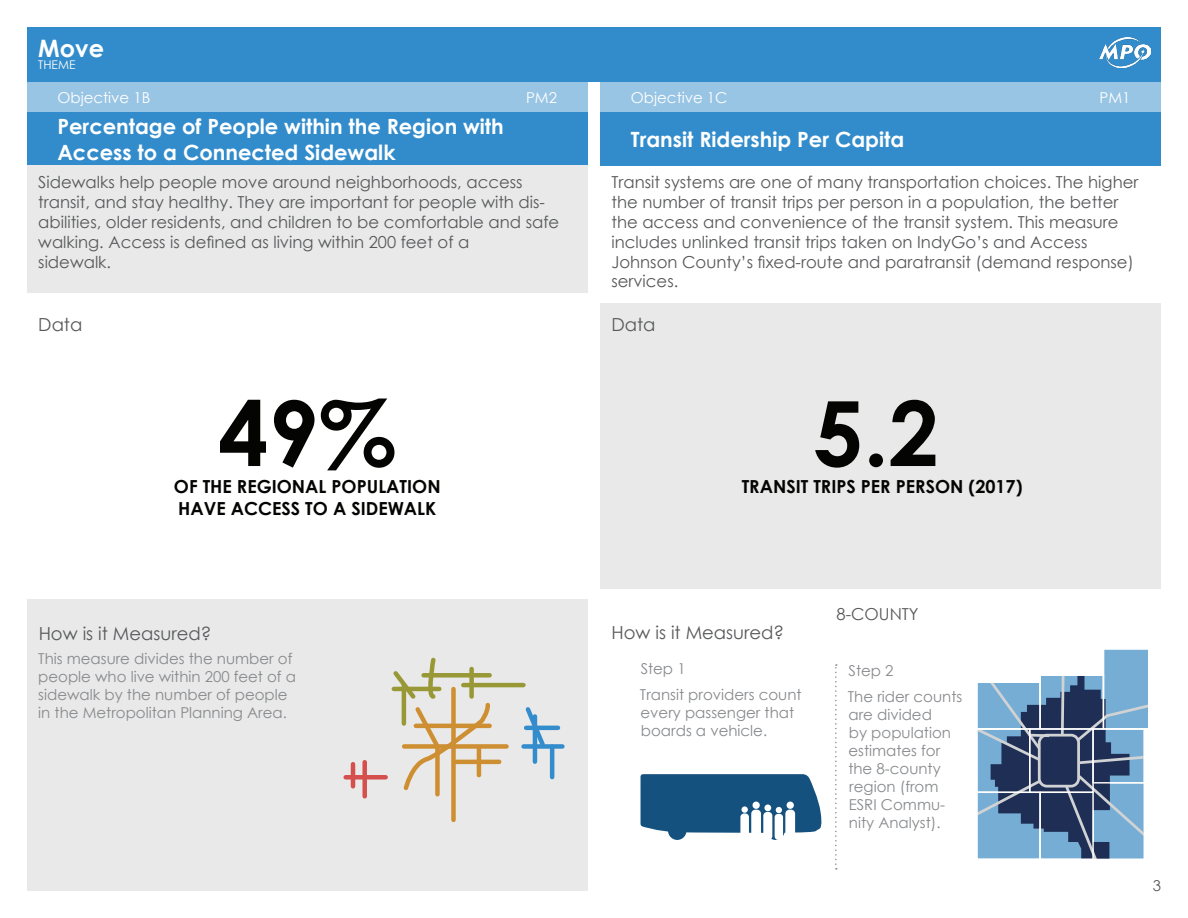
<style>
.page{position:relative;width:1188px;height:918px;background:#fff}
.page>*{position:absolute;margin:0;border:0;box-sizing:border-box;transform-origin:0 0}
.big_number{font:700 90px "Century Gothic";color:#040503}
.t1{font:700 24px "Century Gothic";color:#fff}
.t2{font:700 21px/25.2px "Century Gothic";color:#fff}
.center_text_bold{font:700 18px/21.6px "Century Gothic";color:#040503}
.How_is_it_Measured{font:18px "Century Gothic";color:#57585a}
.Data{font:18px "Century Gothic";color:#57585a}
.text_top__1{font:16.5px/19.8px "Century Gothic";color:#57585a}
.Measured_text{font:15px/18px "Century Gothic";color:#87898c}
.t3{font:15px "Century Gothic";color:#fff}
.t4{font:15px "Century Gothic";color:#57585a}
.t5{font:12px "Century Gothic";color:#fff}
</style>
<div class="page">
<div style="left:27px;top:599px;width:561px;height:292px;background:#e9e9e9"></div>
<div style="left:27px;top:82px;width:561px;height:31px;background:#99c5e5"></div>
<div style="left:600px;top:82px;width:561px;height:31px;background:#99c5e5"></div>
<div style="left:27px;top:27px;width:1134px;height:55px;background:#328ccb"></div>
<div style="left:27px;top:113px;width:561px;height:53px;background:#328ccb"></div>
<div style="left:600px;top:113px;width:561px;height:53px;background:#328ccb"></div>
<div style="left:27px;top:165px;width:561px;height:128px;background:#e9e9e9"></div>
<div style="left:600px;top:303px;width:561px;height:286px;background:#e9e9e9"></div>
<div style="left:451px;top:689px;width:5px;height:131px;background:#cd8f31"></div>
<div style="left:404px;top:744px;width:103px;height:5px;background:#cd8f31"></div>
<hr style="left:456px;top:760px;width:43px;height:4px;background:#cd8f31">
<div style="left:362px;top:762px;width:5px;height:34px;background:#d54f4d"></div>
<div style="left:346px;top:775px;width:40px;height:5px;background:#d54f4d"></div>
<hr style="left:351px;top:764px;width:4px;height:22px;background:#d54f4d">
<div style="left:524px;top:744px;width:38px;height:5px;background:#338ccb"></div>
<svg style="left:522px;top:707px;width:26px;height:43px"></svg>
<hr style="left:533px;top:716px;width:4px;height:46px;background:#338ccb">
<hr style="left:526px;top:726px;width:32px;height:4px;background:#338ccb">
<hr style="left:550px;top:747px;width:4px;height:30px;background:#338ccb">
<svg style="left:391px;top:657px;width:101px;height:142px"></svg>
<div style="left:424px;top:673px;width:66px;height:5px;background:#989936"></div>
<div style="left:469px;top:669px;width:5px;height:28px;background:#989936"></div>
<hr style="left:463px;top:683px;width:60px;height:4px;background:#989936">
<div style="left:668px;top:822px;width:18px;height:18px;border:8px solid #15517e;border-radius:50%"></div>
<div style="left:766px;top:822px;width:19px;height:18px;border:8px solid #15517e;border-radius:50%"></div>
<svg style="left:640px;top:774px;width:182px;height:64px;background:#2f648c"></svg>
<div style="left:775px;top:814px;width:8px;height:26px;background:#fff;border-radius:4px"></div>
<div style="left:787px;top:802px;width:7px;height:7px;background:#fff;border-radius:50%"></div>
<div style="left:785px;top:810px;width:10px;height:30px;background:#fff;border-radius:4px"></div>
<div style="left:764px;top:805px;width:7px;height:6px;background:#fff;border-radius:50%"></div>
<div style="left:763px;top:812px;width:9px;height:28px;background:#fff;border-radius:4px"></div>
<div style="left:752px;top:802px;width:8px;height:7px;background:#fff;border-radius:50%"></div>
<div style="left:751px;top:810px;width:10px;height:30px;background:#fff;border-radius:4px"></div>
<div style="left:742px;top:806px;width:6px;height:7px;background:#fff;border-radius:50%"></div>
<div style="left:740px;top:814px;width:9px;height:26px;background:#fff;border-radius:4px"></div>
<svg style="left:835px;top:664px;width:2px;height:206px"></svg>
<svg style="left:977px;top:649px;width:171px;height:210px;background:#7491af"></svg>
<img style="left:1099px;top:37px;width:52px;height:31px">
<p class="t1" style="left:38px;top:30px;width:67px">Move</p>
<p class="t5" style="left:38px;top:57px;width:39px">THEME</p>
<p class="t3" style="left:57px;top:87px;width:94px">Objective 1B</p>
<p class="t3" style="left:526px;top:87px;width:32px">PM2</p>
<p class="t3" style="left:631px;top:87px;width:98px">Objective 1C</p>
<p class="t3" style="left:1100px;top:87px;width:32px">PM1</p>
<p class="t2" style="left:57px;top:113px;width:448px">Percentage of People within the Region with<br>Access to a Connected Sidewalk</p>
<p class="t2" style="left:631px;top:126px;width:275px">Transit Ridership Per Capita</p>
<p class="text_top__1" style="left:38px;top:172px;width:522px">Sidewalks help people move around neighborhoods, access transit, and stay healthy. They are important for people with dis&shy;abilities, older residents, and children to be comfortable and safe walking. Access is defined as living within 200 feet of a<br>sidewalk.</p>
<p class="text_top__1" style="left:611px;top:172px;width:529px">Transit systems are one of many transportation choices. The higher the number of transit trips per person in a population, the better the access and convenience of the transit system. This measure includes unlinked transit trips taken on IndyGo’s and Access Johnson County’s fixed-route and paratransit (demand response) services.</p>
<p class="Data" style="left:38px;top:312px;width:46px">Data</p>
<p class="Data" style="left:611px;top:312px;width:46px">Data</p>
<p class="big_number" style="left:218px;top:365px;width:180px">49%</p>
<p class="big_number" style="left:813px;top:365px;width:127px">5.2</p>
<p class="center_text_bold" style="left:174px;top:475px;width:268px">OF THE REGIONAL POPULATION<br>HAVE ACCESS TO A SIDEWALK</p>
<p class="center_text_bold" style="left:742px;top:475px;width:282px">TRANSIT TRIPS PER PERSON (2017)</p>
<p class="How_is_it_Measured" style="left:39px;top:620px;width:174px">How is it Measured?</p>
<p class="How_is_it_Measured" style="left:611px;top:620px;width:174px">How is it Measured?</p>
<p class="text_top__1" style="left:837px;top:604px;width:84px">8-COUNTY</p>
<p class="Measured_text" style="left:38px;top:649px;width:259px">This measure divides the number of people who live within 200 feet of a sidewalk by the number of people in the Metropolitan Planning Area.</p>
<p class="Measured_text" style="left:641px;top:659px;width:46px">Step 1</p>
<p class="Measured_text" style="left:849px;top:661px;width:46px">Step 2</p>
<p class="Measured_text" style="left:640px;top:685px;width:163px">Transit providers count every passenger that boards a vehicle.</p>
<p class="Measured_text" style="left:848px;top:687px;width:116px">The rider counts are divided<br>by population estimates for the 8-county region (from<br>ESRI Commu&shy;nity Analyst).</p>
<p class="t4" style="left:1153px;top:875px;width:10px">3</p>
</div>
